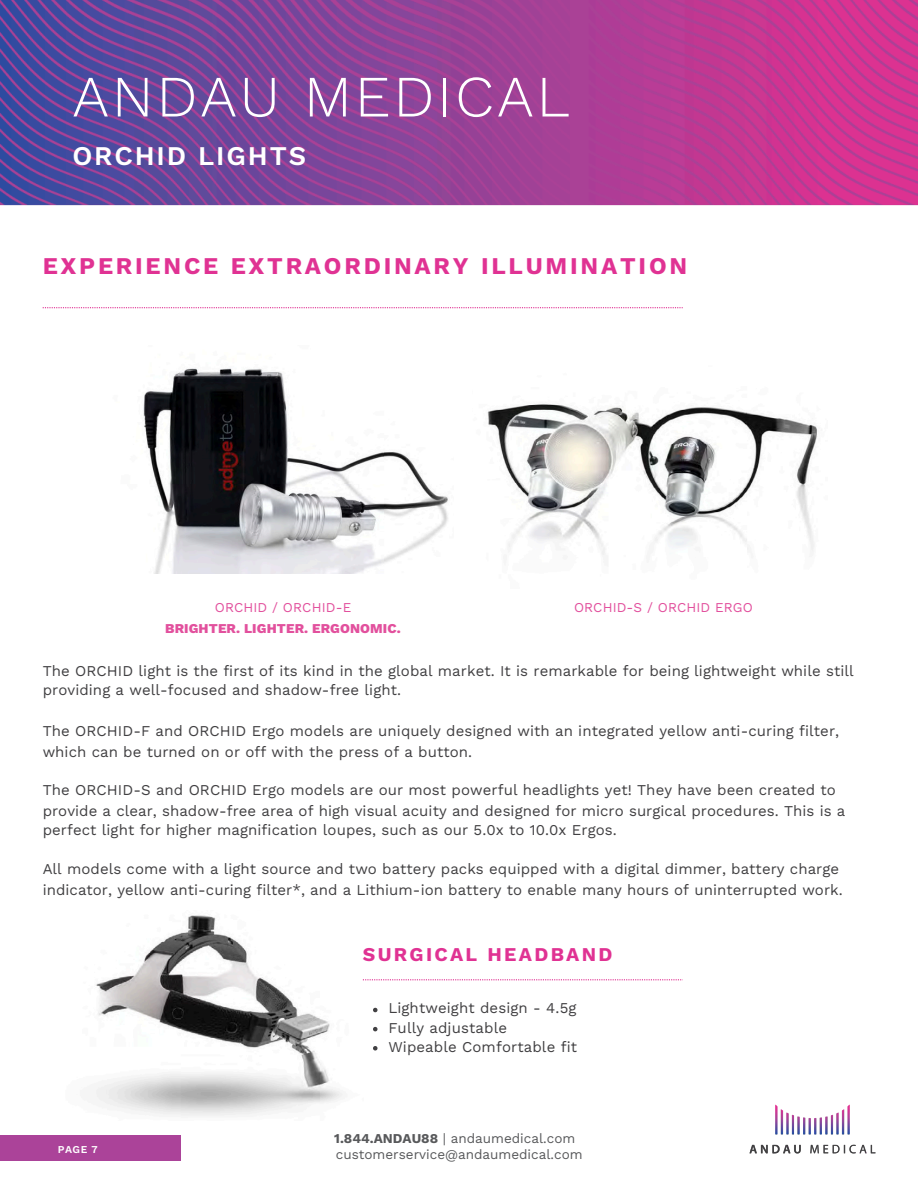
<style>
.page{position:relative;width:918px;height:1188px;background:#fff}
.page>*{position:absolute;margin:0;border:0;box-sizing:border-box;transform-origin:0 0}
.t1{font:300 58.5px "Work Sans";letter-spacing:.05em;color:#fff}
.t2{font:600 27px "Work Sans";letter-spacing:.07em;color:#fff}
.t3{font:700 24px "Work Sans";letter-spacing:.115em;color:#e03293}
.t4{font:700 19.5px "Work Sans";letter-spacing:.12em;color:#e03293}
.t5{font:15px/21.3px "Work Sans";letter-spacing:.005em;color:#414042}
.t6{font:13.5px "Work Sans";color:#58595b}
.t7{font:800 13.5px/20.2px "Work Sans";letter-spacing:.01em;color:#e2509d;text-align:center}
.t8{font:13.5px "Work Sans";letter-spacing:.01em;color:#e2509d}
.t9{font:600 10.5px "Work Sans";color:#fff}
.s1{font-weight:400}
.s2{font-weight:700}
</style>
<div class="page">
<img style="left:749px;top:1104px;width:127px;height:50px">
<img style="left:96px;top:915px;width:267px;height:201px">
<div style="left:0;top:1135px;width:181px;height:26px;background:#ab4399"></div>
<img style="left:0;top:0;width:918px;height:206px">
<img style="left:487px;top:404px;width:330px;height:151px">
<img style="left:143px;top:368px;width:305px;height:205px">
<svg style="left:373px;top:1008px;width:5px;height:4px"></svg>
<svg style="left:373px;top:1027px;width:5px;height:4px"></svg>
<svg style="left:373px;top:1046px;width:5px;height:5px"></svg>
<svg style="left:43px;top:307px;width:640px;height:1px"></svg>
<svg style="left:363px;top:979px;width:320px;height:1px"></svg>
<h1 class="t1" style="left:72px;top:62px;width:499px">ANDAU MEDICAL</h1>
<h1 class="t2" style="left:72px;top:140px;width:235px">ORCHID LIGHTS</h1>
<h2 class="t3" style="left:43px;top:251px;width:646px">EXPERIENCE EXTRAORDINARY ILLUMINATION</h2>
<p class="t7" style="left:165px;top:598px;width:237px"><span class="s1">ORCHID / ORCHID-E<br></span>BRIGHTER. LIGHTER. ERGONOMIC.</p>
<p class="t8" style="left:574px;top:599px;width:180px">ORCHID-S / ORCHID ERGO</p>
<h5 class="t5" style="left:43px;top:662px;width:813px;line-height:19.2px">The ORCHID light is the first of its kind in the global market. It is remarkable for being lightweight while still providing a well-focused and shadow-free light.</h5>
<h4 class="t5" style="left:43px;top:720px;width:798px">The ORCHID-F and ORCHID Ergo models are uniquely designed with an integrated yellow anti-curing filter, which can be turned on or off with the press of a button.</h4>
<h4 class="t5" style="left:43px;top:779px;width:804px">The ORCHID-S and ORCHID Ergo models are our most powerful headlights yet! They have been created to provide a clear, shadow-free area of high visual acuity and designed for micro surgical procedures. This is a</h4>
<h4 class="t5" style="left:43px;top:820px;width:576px">perfect light for higher magnification loupes, such as our 5.0x to 10.0x Ergos.</h4>
<h4 class="t5" style="left:43px;top:858px;width:802px">All models come with a light source and two battery packs equipped with a digital dimmer, battery charge indicator, yellow anti-curing filter*, and a Lithium-ion battery to enable many hours of uninterrupted work.</h4>
<p class="t4" style="left:363px;top:943px;width:251px">SURGICAL HEADBAND</p>
<p class="t9" style="left:58px;top:1143px;width:42px">PAGE 7</p>
<p class="t5" style="left:388px;top:998px;width:190px">Lightweight design - 4.5g</p>
<h5 class="t5" style="left:388px;top:1017px;width:120px">Fully adjustable</h5>
<p class="t5" style="left:388px;top:1036px;width:190px">Wipeable Comfortable fit</p>
<h3 class="t6" style="left:334px;top:1131px;width:243px"><span class="s2">1.844.ANDAU88</span> | andaumedical.com</h3>
<p class="t6" style="left:336px;top:1147px;width:248px">customerservice@andaumedical.com</p>
</div>
